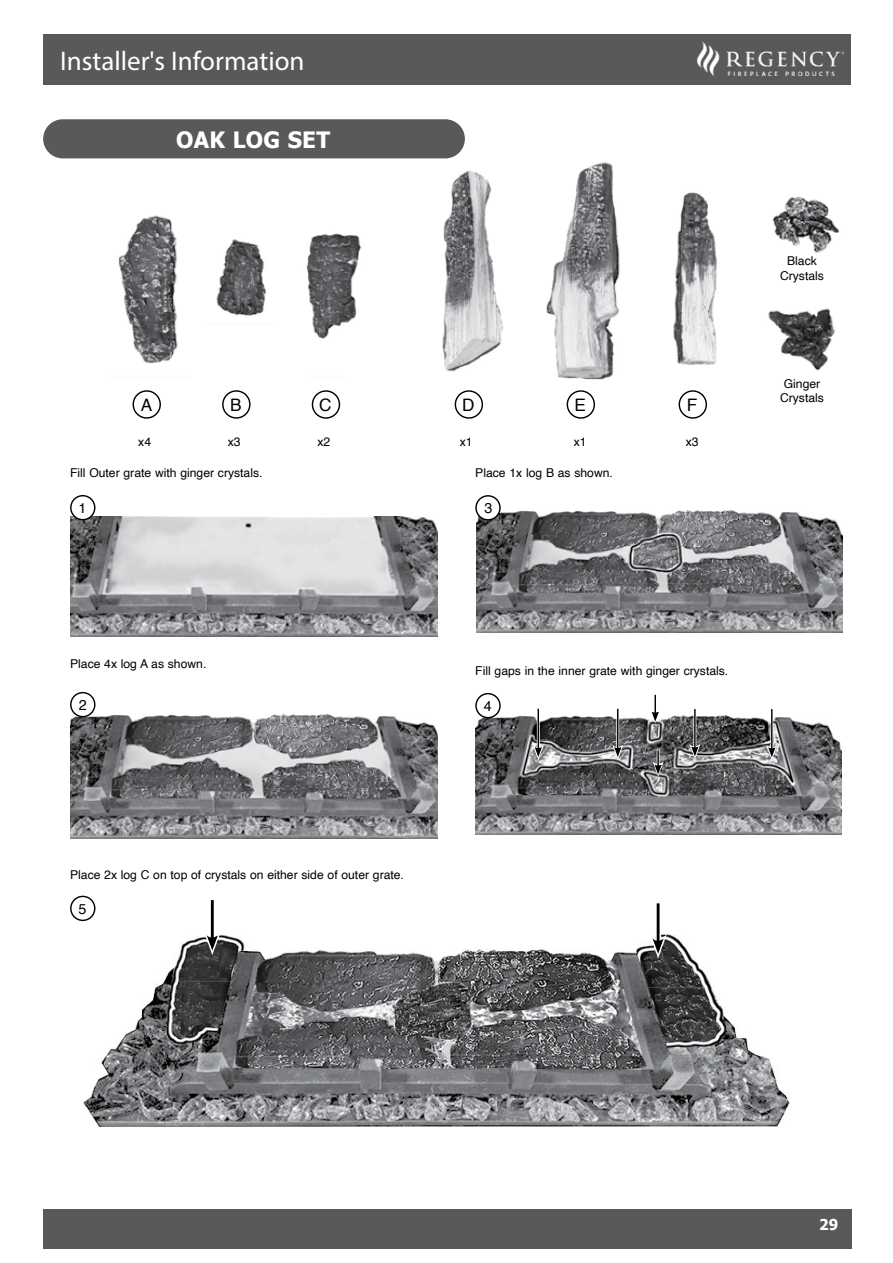
<style>
.page{position:relative;width:893px;height:1263px;background:#fff}
.page>*{position:absolute;margin:0;border:0;box-sizing:border-box;transform-origin:0 0}
.t1{font:27px "Myriad Pro";color:#fff}
.t2{font:700 22.5px "Tahoma";letter-spacing:.01em;color:#fff}
.t3{font:700 21.45px "DIN Alternate";letter-spacing:.01em;color:#fff}
.t4{font:17.25px "Helvetica";color:#000}
.t5{font:700 15px "Tahoma";color:#fff}
.t6{font:14.25px "Helvetica";color:#000}
.t7{font:12.15px/14.2px "Helvetica";color:#000;text-align:center}
</style>
<div class="page">
<div style="left:43px;top:35px;width:807px;height:50px;background:#58595b"></div>
<div style="left:43px;top:1209px;width:808px;height:39px;background:#58595b"></div>
<img style="left:698px;top:41px;width:146px;height:34px">
<img style="left:71px;top:516px;width:366px;height:120px">
<div style="left:71px;top:496px;width:24px;height:24px;background:#fff;border-radius:50%"></div>
<div style="left:70px;top:495px;width:25px;height:25px;border:1px solid #000;border-radius:50%"></div>
<img style="left:71px;top:715px;width:367px;height:123px">
<div style="left:70px;top:692px;width:25px;height:25px;border:1px solid #000;border-radius:50%"></div>
<img style="left:476px;top:511px;width:367px;height:122px">
<div style="left:476px;top:496px;width:24px;height:24px;background:#fff;border-radius:50%"></div>
<div style="left:475px;top:495px;width:26px;height:25px;border:1px solid #000;border-radius:50%"></div>
<img style="left:475px;top:716px;width:367px;height:119px">
<div style="left:475px;top:693px;width:26px;height:25px;border:1px solid #000;border-radius:50%"></div>
<hr style="left:537px;top:712px;width:3px;height:38px;background:#fff">
<hr style="left:538px;top:709px;width:1px;height:40px;background:#000">
<svg style="left:533px;top:744px;width:11px;height:16px"></svg>
<hr style="left:616px;top:712px;width:3px;height:38px;background:#fff">
<hr style="left:617px;top:709px;width:1px;height:40px;background:#000">
<svg style="left:612px;top:744px;width:11px;height:16px"></svg>
<hr style="left:770px;top:712px;width:3px;height:38px;background:#fff">
<hr style="left:771px;top:709px;width:1px;height:40px;background:#000">
<svg style="left:766px;top:745px;width:11px;height:15px"></svg>
<hr style="left:693px;top:711px;width:3px;height:38px;background:#fff">
<hr style="left:694px;top:709px;width:2px;height:40px;background:#000">
<svg style="left:689px;top:744px;width:11px;height:15px"></svg>
<img style="left:84px;top:934px;width:706px;height:193px">
<div style="left:70px;top:896px;width:25px;height:25px;border:1px solid #000;border-radius:50%"></div>
<svg style="left:656px;top:903px;width:4px;height:31px"></svg>
<hr style="left:657px;top:903px;width:2px;height:41px;background:#000">
<svg style="left:649px;top:934px;width:18px;height:24px"></svg>
<svg style="left:210px;top:900px;width:1px;height:31px"></svg>
<hr style="left:211px;top:900px;width:3px;height:41px;background:#000">
<svg style="left:204px;top:931px;width:17px;height:24px"></svg>
<img style="left:53px;top:156px;width:787px;height:249px">
<div style="left:133px;top:390px;width:28px;height:29px;border:1px solid #000;border-radius:50%"></div>
<div style="left:222px;top:390px;width:29px;height:29px;border:1px solid #000;border-radius:50%"></div>
<div style="left:312px;top:390px;width:28px;height:29px;border:1px solid #000;border-radius:50%"></div>
<div style="left:455px;top:390px;width:28px;height:29px;border:1px solid #000;border-radius:50%"></div>
<div style="left:567px;top:390px;width:28px;height:29px;border:1px solid #000;border-radius:50%"></div>
<div style="left:679px;top:390px;width:28px;height:29px;border:1px solid #000;border-radius:50%"></div>
<svg style="left:650px;top:695px;width:11px;height:28px"></svg>
<svg style="left:652px;top:750px;width:12px;height:27px"></svg>
<div style="left:43px;top:119px;width:422px;height:39px;background:#58595b;border-radius:20px"></div>
<h1 class="t1" style="left:60px;top:45px;width:246px">Installer's Information</h1>
<h2 class="t2" style="left:176px;top:124px;width:155px">OAK LOG SET</h2>
<h3 class="t3" style="left:193px;top:124px;width:118px">LOG LAYOUT</h3>
<h3 class="t4" style="left:141px;top:391px;width:13px">A</h3>
<h3 class="t4" style="left:230px;top:391px;width:13px">B</h3>
<h3 class="t4" style="left:319px;top:392px;width:14px">C</h3>
<h3 class="t4" style="left:462px;top:392px;width:14px">D</h3>
<p class="t7" style="left:138px;top:435px;width:14px">x4</p>
<h3 class="t4" style="left:574px;top:392px;width:13px">E</h3>
<h3 class="t4" style="left:687px;top:392px;width:12px">F</h3>
<p class="t7" style="left:228px;top:435px;width:14px">x3</p>
<p class="t7" style="left:317px;top:435px;width:14px">x2</p>
<p class="t7" style="left:460px;top:435px;width:14px">x1</p>
<p class="t7" style="left:574px;top:435px;width:14px">x1</p>
<p class="t7" style="left:686px;top:435px;width:14px">x3</p>
<p class="t7" style="left:70px;top:466px;width:194px">Fill Outer grate with ginger crystals.</p>
<p class="t6" style="left:79px;top:497px;width:9px">1</p>
<p class="t7" style="left:475px;top:466px;width:139px">Place 1x log B as shown.</p>
<p class="t6" style="left:484px;top:497px;width:9px">3</p>
<p class="t7" style="left:780px;top:254px;width:45px">Black<br>Crystals</p>
<p class="t7" style="left:780px;top:377px;width:45px">Ginger<br>Crystals</p>
<p class="t7" style="left:70px;top:656px;width:138px">Place 4x log A as shown.</p>
<p class="t6" style="left:79px;top:694px;width:9px">2</p>
<p class="t7" style="left:475px;top:664px;width:255px">Fill gaps in the inner grate with ginger crystals.</p>
<p class="t6" style="left:484px;top:695px;width:9px">4</p>
<p class="t7" style="left:70px;top:868px;width:335px">Place 2x log C on top of crystals on either side of outer grate.</p>
<p class="t6" style="left:79px;top:898px;width:9px">5</p>
<p class="t5" style="left:819px;top:1213px;width:21px">29</p>
</div>
